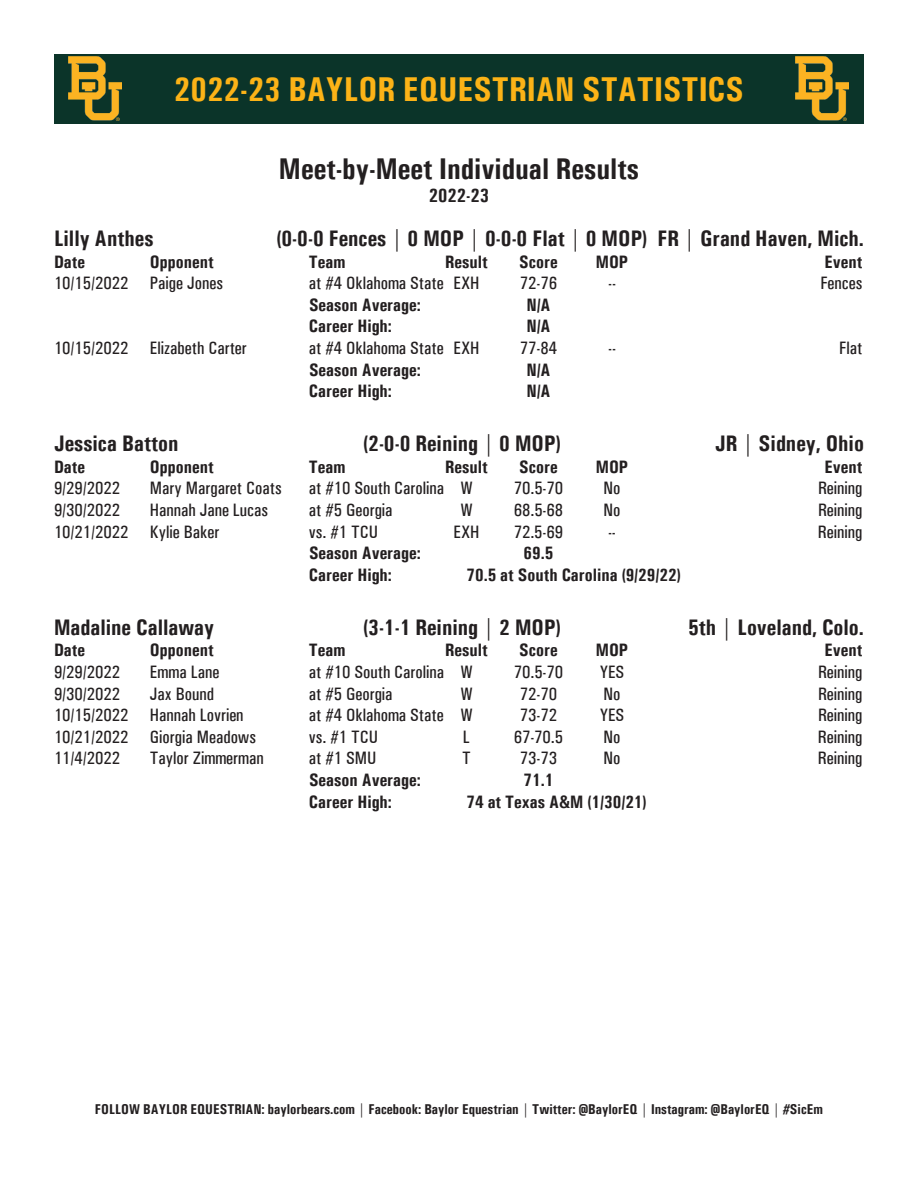
<style>
.page{position:relative;width:918px;height:1188px;background:#fff}
.page>*{position:absolute;margin:0;border:0;box-sizing:border-box;transform-origin:0 0}
.t1{font:700 condensed 34.5px "Univers";color:#fcb317}
.t2{font:700 condensed 30px "Univers";color:#231f20}
.t3{font:700 condensed 22.5px "Univers";color:#231f20}
.t4{font:700 condensed 19.5px "Univers";color:#231f20}
.t5{font:500 condensed 18px "Univers";color:#231f20}
.t6{font:700 condensed 18px "Univers";color:#231f20}
.t7{font:700 condensed 14.25px "Univers";color:#231f20}
</style>
<div class="page">
<div style="left:54px;top:54px;width:810px;height:70px;background:#0b3429"></div>
<img style="left:69px;top:56px;width:53px;height:65px">
<img style="left:795px;top:56px;width:53px;height:65px">
<p class="t1" style="left:174px;top:68px;width:571px">2022-23 BAYLOR EQUESTRIAN STATISTICS</p>
<p class="t2" style="left:279px;top:150px;width:361px">Meet-by-Meet Individual Results</p>
<p class="t4" style="left:429px;top:184px;width:62px">2022-23</p>
<p class="t3" style="left:54px;top:225px;width:101px">Lilly Anthes</p>
<p class="t3" style="left:277px;top:225px;width:589px">(0-0-0 Fences | 0 MOP | 0-0-0 Flat | 0 MOP) FR | Grand Haven, Mich.</p>
<p class="t6" style="left:54px;top:250px;width:33px">Date</p>
<p class="t6" style="left:150px;top:250px;width:65px">Opponent</p>
<p class="t6" style="left:309px;top:250px;width:38px">Team</p>
<p class="t6" style="left:445px;top:250px;width:44px">Result</p>
<p class="t6" style="left:519px;top:250px;width:40px">Score</p>
<p class="t6" style="left:596px;top:250px;width:34px">MOP</p>
<p class="t6" style="left:825px;top:250px;width:39px">Event</p>
<p class="t5" style="left:54px;top:272px;width:171px">10/15/2022 Paige Jones</p>
<p class="t5" style="left:309px;top:272px;width:172px">at #4 Oklahoma State EXH</p>
<p class="t5" style="left:520px;top:272px;width:39px">72-76</p>
<p class="t5" style="left:608px;top:272px;width:9px">--</p>
<p class="t5" style="left:820px;top:272px;width:44px">Fences</p>
<p class="t6" style="left:309px;top:294px;width:113px">Season Average:</p>
<p class="t6" style="left:526px;top:294px;width:26px">N/A</p>
<p class="t6" style="left:309px;top:315px;width:84px">Career High:</p>
<p class="t6" style="left:526px;top:315px;width:26px">N/A</p>
<p class="t5" style="left:54px;top:337px;width:194px">10/15/2022 Elizabeth Carter</p>
<p class="t5" style="left:309px;top:337px;width:172px">at #4 Oklahoma State EXH</p>
<p class="t5" style="left:520px;top:337px;width:39px">77-84</p>
<p class="t5" style="left:608px;top:337px;width:9px">--</p>
<p class="t5" style="left:839px;top:337px;width:25px">Flat</p>
<p class="t6" style="left:309px;top:358px;width:113px">Season Average:</p>
<p class="t6" style="left:526px;top:358px;width:26px">N/A</p>
<p class="t6" style="left:309px;top:380px;width:84px">Career High:</p>
<p class="t6" style="left:526px;top:380px;width:26px">N/A</p>
<p class="t3" style="left:54px;top:430px;width:126px">Jessica Batton</p>
<p class="t3" style="left:363px;top:430px;width:199px">(2-0-0 Reining | 0 MOP)</p>
<p class="t3" style="left:715px;top:430px;width:150px">JR | Sidney, Ohio</p>
<p class="t6" style="left:54px;top:456px;width:33px">Date</p>
<p class="t6" style="left:150px;top:456px;width:65px">Opponent</p>
<p class="t6" style="left:309px;top:456px;width:38px">Team</p>
<p class="t6" style="left:445px;top:456px;width:44px">Result</p>
<p class="t6" style="left:519px;top:456px;width:40px">Score</p>
<p class="t6" style="left:596px;top:456px;width:34px">MOP</p>
<p class="t6" style="left:825px;top:456px;width:39px">Event</p>
<p class="t5" style="left:54px;top:478px;width:68px">9/29/2022</p>
<p class="t5" style="left:150px;top:478px;width:133px">Mary Margaret Coats</p>
<p class="t5" style="left:309px;top:478px;width:165px">at #10 South Carolina W</p>
<p class="t5" style="left:514px;top:478px;width:51px">70.5-70</p>
<p class="t5" style="left:604px;top:478px;width:18px">No</p>
<p class="t5" style="left:818px;top:478px;width:46px">Reining</p>
<p class="t5" style="left:54px;top:499px;width:68px">9/30/2022</p>
<p class="t5" style="left:150px;top:499px;width:120px">Hannah Jane Lucas</p>
<p class="t5" style="left:309px;top:499px;width:85px">at #5 Georgia</p>
<p class="t5" style="left:460px;top:499px;width:14px">W</p>
<p class="t5" style="left:514px;top:499px;width:51px">68.5-68</p>
<p class="t5" style="left:604px;top:499px;width:18px">No</p>
<p class="t5" style="left:818px;top:499px;width:46px">Reining</p>
<p class="t5" style="left:54px;top:521px;width:167px">10/21/2022 Kylie Baker</p>
<p class="t5" style="left:309px;top:521px;width:71px">vs. #1 TCU</p>
<p class="t5" style="left:453px;top:521px;width:28px">EXH</p>
<p class="t5" style="left:514px;top:521px;width:51px">72.5-69</p>
<p class="t5" style="left:608px;top:521px;width:9px">--</p>
<p class="t5" style="left:818px;top:521px;width:46px">Reining</p>
<p class="t6" style="left:309px;top:542px;width:113px">Season Average:</p>
<p class="t6" style="left:524px;top:542px;width:31px">69.5</p>
<p class="t6" style="left:309px;top:564px;width:84px">Career High:</p>
<p class="t6" style="left:466px;top:564px;width:216px">70.5 at South Carolina (9/29/22)</p>
<p class="t3" style="left:54px;top:613px;width:162px">Madaline Callaway</p>
<p class="t3" style="left:363px;top:613px;width:199px">(3-1-1 Reining | 2 MOP)</p>
<p class="t3" style="left:688px;top:613px;width:177px">5th | Loveland, Colo.</p>
<p class="t6" style="left:54px;top:639px;width:33px">Date</p>
<p class="t6" style="left:150px;top:639px;width:65px">Opponent</p>
<p class="t6" style="left:309px;top:639px;width:38px">Team</p>
<p class="t6" style="left:445px;top:639px;width:44px">Result</p>
<p class="t6" style="left:519px;top:639px;width:40px">Score</p>
<p class="t6" style="left:596px;top:639px;width:34px">MOP</p>
<p class="t6" style="left:825px;top:639px;width:39px">Event</p>
<p class="t5" style="left:54px;top:661px;width:68px">9/29/2022</p>
<p class="t5" style="left:150px;top:661px;width:71px">Emma Lane</p>
<p class="t5" style="left:309px;top:661px;width:165px">at #10 South Carolina W</p>
<p class="t5" style="left:514px;top:661px;width:51px">70.5-70</p>
<p class="t5" style="left:600px;top:661px;width:26px">YES</p>
<p class="t5" style="left:818px;top:661px;width:46px">Reining</p>
<p class="t5" style="left:54px;top:683px;width:68px">9/30/2022</p>
<p class="t5" style="left:150px;top:683px;width:66px">Jax Bound</p>
<p class="t5" style="left:309px;top:683px;width:85px">at #5 Georgia</p>
<p class="t5" style="left:460px;top:683px;width:14px">W</p>
<p class="t5" style="left:520px;top:683px;width:39px">72-70</p>
<p class="t5" style="left:604px;top:683px;width:18px">No</p>
<p class="t5" style="left:818px;top:683px;width:46px">Reining</p>
<p class="t5" style="left:54px;top:704px;width:191px">10/15/2022 Hannah Lovrien</p>
<p class="t5" style="left:309px;top:704px;width:165px">at #4 Oklahoma State W</p>
<p class="t5" style="left:520px;top:704px;width:39px">73-72</p>
<p class="t5" style="left:600px;top:704px;width:26px">YES</p>
<p class="t5" style="left:818px;top:704px;width:46px">Reining</p>
<p class="t5" style="left:54px;top:726px;width:204px">10/21/2022 Giorgia Meadows</p>
<p class="t5" style="left:309px;top:726px;width:71px">vs. #1 TCU</p>
<p class="t5" style="left:463px;top:726px;width:8px">L</p>
<p class="t5" style="left:514px;top:726px;width:51px">67-70.5</p>
<p class="t5" style="left:604px;top:726px;width:18px">No</p>
<p class="t5" style="left:818px;top:726px;width:46px">Reining</p>
<p class="t5" style="left:54px;top:748px;width:68px">11/4/2022</p>
<p class="t5" style="left:150px;top:748px;width:115px">Taylor Zimmerman</p>
<p class="t5" style="left:309px;top:748px;width:69px">at #1 SMU</p>
<p class="t5" style="left:462px;top:748px;width:10px">T</p>
<p class="t5" style="left:520px;top:748px;width:39px">73-73</p>
<p class="t5" style="left:604px;top:748px;width:18px">No</p>
<p class="t5" style="left:818px;top:748px;width:46px">Reining</p>
<p class="t6" style="left:309px;top:769px;width:113px">Season Average:</p>
<p class="t6" style="left:524px;top:769px;width:31px">71.1</p>
<p class="t6" style="left:309px;top:790px;width:84px">Career High:</p>
<p class="t6" style="left:466px;top:790px;width:182px">74 at Texas A&amp;M (1/30/21)</p>
<p class="t7" style="left:95px;top:1100px;width:729px">FOLLOW BAYLOR EQUESTRIAN: baylorbears.com | Facebook: Baylor Equestrian | Twitter: @BaylorEQ | Instagram: @BaylorEQ | #SicEm</p>
</div>
